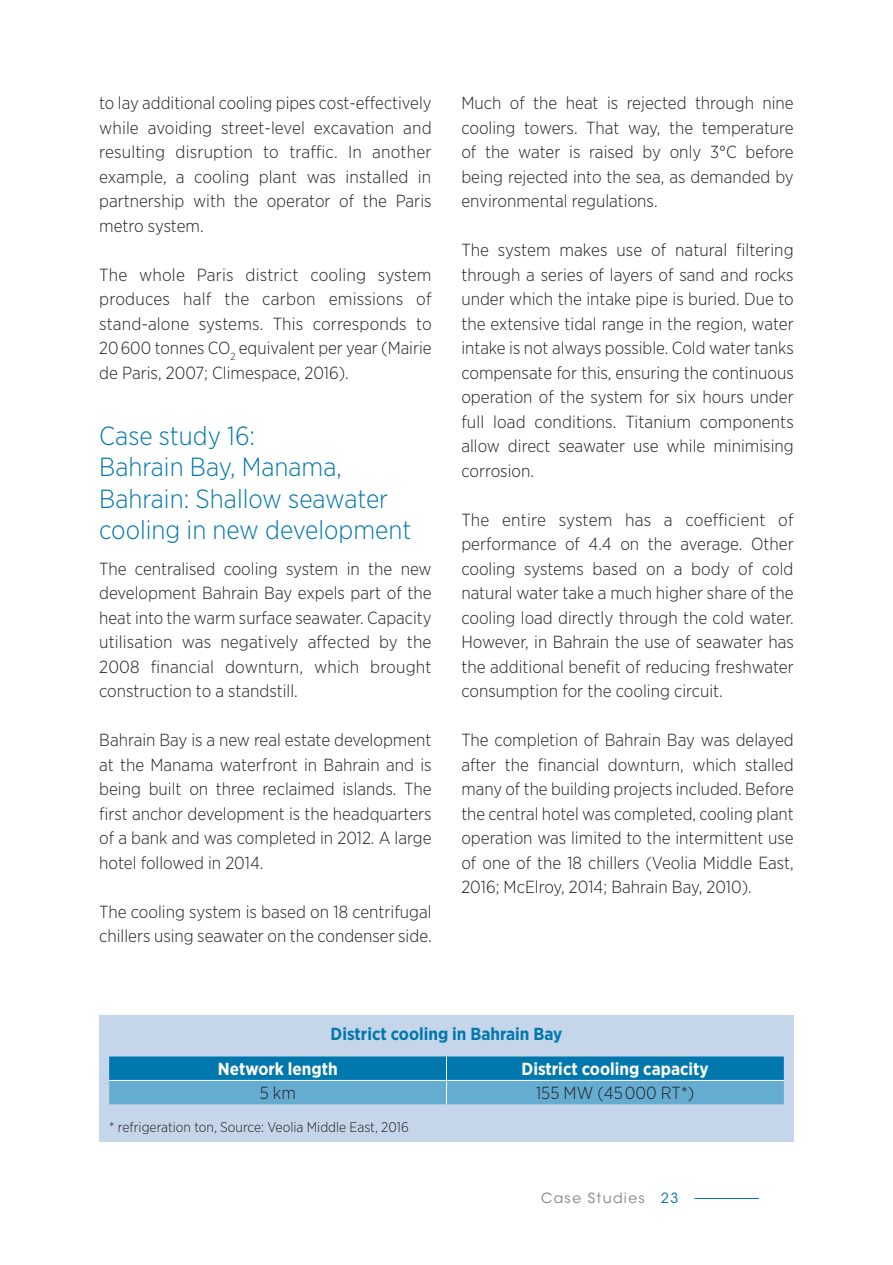
<style>
.page{position:relative;width:893px;height:1265px;background:#fff}
.page>*{position:absolute;margin:0;border:0;box-sizing:border-box;transform-origin:0 0}
.Zü-1-1{font:300 26.25px/31.5px "Gotham Narrow";color:#0078ae}
.Bodytext-ES{font:300 17.5px/24.5px "Gotham Narrow";color:#231f20;text-align:justify}
.t1{font:700 17.5px "Gotham Narrow";color:#fff}
.BU_Tabelle{font:700 17.5px "Gotham Narrow";color:#0078ae}
.Table_Contents{font:300 17.5px "Gotham Narrow";color:#231f20}
.Source{font:300 14px "Gotham Narrow";color:#231f20}
.t2{font:14px "ITC Avant Garde Std";letter-spacing:.1em;color:#808285}
.s1{color:#0078ae}
</style>
<div class="page">
<hr style="left:694px;top:1198px;width:65px;height:1px;background:#0078ae">
<div style="left:99px;top:1016px;width:695px;height:126px;background:#c6d6ea"></div>
<svg style="left:109px;top:1056px;width:675px;height:48px;background:#3894c1"></svg>
<p class="Bodytext-ES" style="left:99px;top:90px;width:334px">to lay additional cooling pipes cost-effectively while avoiding street-level excavation and resulting disruption to traffic. In another example, a cooling plant was installed in partnership with the operator of the Paris metro system.</p>
<p class="Bodytext-ES" style="left:99px;top:262px;width:334px">The whole Paris district cooling system produces half the carbon emissions of stand-alone systems. This corresponds to 20 600 tonnes CO<sub>2</sub> equivalent per year (Mairie de Paris, 2007; Climespace, 2016).</p>
<p class="Zü-1-1" style="left:99px;top:419px;width:314px">Case study 16:<br>Bahrain Bay, Manama,<br>Bahrain: Shallow seawater cooling in new development</p>
<p class="Bodytext-ES" style="left:99px;top:556px;width:334px">The centralised cooling system in the new development Bahrain Bay expels part of the heat into the warm surface seawater. Capacity utilisation was negatively affected by the 2008 financial downturn, which brought construction to a standstill.</p>
<p class="Bodytext-ES" style="left:99px;top:727px;width:334px">Bahrain Bay is a new real estate development at the Manama waterfront in Bahrain and is being built on three reclaimed islands. The first anchor development is the headquarters of a bank and was completed in 2012. A large hotel followed in 2014.</p>
<p class="Bodytext-ES" style="left:99px;top:899px;width:334px">The cooling system is based on 18 centrifugal chillers using seawater on the condenser side.</p>
<p class="Bodytext-ES" style="left:461px;top:90px;width:334px">Much of the heat is rejected through nine cooling towers. That way, the temperature of the water is raised by only 3°C before being rejected into the sea, as demanded by environmental regulations.</p>
<p class="Bodytext-ES" style="left:461px;top:237px;width:334px">The system makes use of natural filtering through a series of layers of sand and rocks under which the intake pipe is buried. Due to the extensive tidal range in the region, water intake is not always possible. Cold water tanks compensate for this, ensuring the continuous operation of the system for six hours under full load conditions. Titanium components allow direct seawater use while minimising corrosion.</p>
<p class="Bodytext-ES" style="left:461px;top:507px;width:334px">The entire system has a coefficient of performance of 4.4 on the average. Other cooling systems based on a body of cold natural water take a much higher share of the cooling load directly through the cold water.<br>However, in Bahrain the use of seawater has the additional benefit of reducing freshwater consumption for the cooling circuit.</p>
<p class="Bodytext-ES" style="left:461px;top:727px;width:334px">The completion of Bahrain Bay was delayed after the financial downturn, which stalled many of the building projects included. Before the central hotel was completed, cooling plant operation was limited to the intermittent use of one of the 18 chillers (Veolia Middle East, 2016; McElroy, 2014; Bahrain Bay, 2010).</p>
<p class="BU_Tabelle" style="left:331px;top:1022px;width:233px">District cooling in Bahrain Bay</p>
<p class="t1" style="left:218px;top:1058px;width:121px">Network length</p>
<p class="t1" style="left:522px;top:1058px;width:189px">District cooling capacity</p>
<p class="Bodytext-ES" style="left:260px;top:1081px;width:38px">5 km</p>
<p class="Table_Contents" style="left:536px;top:1082px;width:160px">155 MW (45 000 RT*)</p>
<p class="Source" style="left:109px;top:1119px;width:301px">* refrigeration ton, Source: Veolia Middle East, 2016</p>
<p class="t2" style="left:541px;top:1190px;width:139px">Case Studies <span class="s1">23</span></p>
</div>
